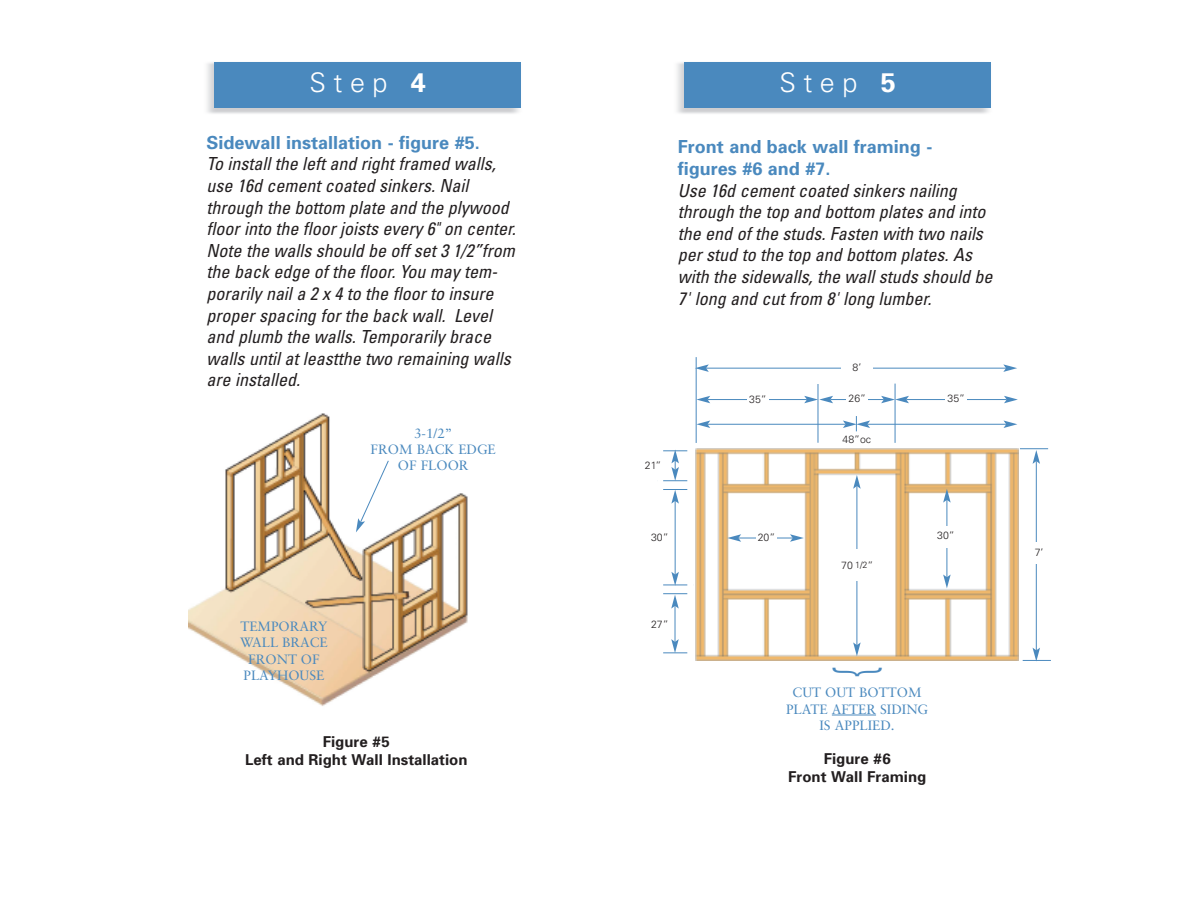
<style>
.page{position:relative;width:1188px;height:918px;background:#fff}
.page>*{position:absolute;margin:0;border:0;box-sizing:border-box;transform-origin:0 0}
.t1{font:300 54px "Gill Sans";color:#4a89be;scale:.67 1}
.t2{font:300 27px "Univers";letter-spacing:.28em;color:#fff}
.t3{font:italic condensed 18px/21.6px "Univers";color:#231f20}
.t4{font:700 18px/21.6px "Univers";color:#4a89be}
.t5{font:700 15px/18px "Univers";color:#231f20;text-align:center}
.t6{font:13.5px/16.2px "Sabon";color:#4a89be;text-align:center}
.t7{font:300 10.5px "Univers";color:#231f20}
.s1{font-weight:700}
</style>
<div class="page">
<div style="left:214px;top:62px;width:307px;height:46px;background:#4a89be"></div>
<img style="left:189px;top:413px;width:279px;height:293px">
<div style="left:355px;top:426px;width:157px;height:63px;background:#fff"></div>
<svg style="left:356px;top:460px;width:33px;height:72px"></svg>
<img style="left:696px;top:448px;width:322px;height:213px">
<div style="left:684px;top:62px;width:307px;height:46px;background:#4a89be"></div>
<hr style="left:706px;top:368px;width:300px;height:1px;background:#4a89be">
<svg style="left:695px;top:364px;width:14px;height:8px"></svg>
<svg style="left:1003px;top:364px;width:14px;height:8px"></svg>
<hr style="left:661px;top:489px;width:30px;height:1px;background:#4a89be">
<hr style="left:675px;top:606px;width:1px;height:36px;background:#4a89be">
<svg style="left:671px;top:639px;width:8px;height:13px"></svg>
<svg style="left:671px;top:595px;width:8px;height:14px"></svg>
<hr style="left:696px;top:357px;width:1px;height:86px;background:#4a89be">
<hr style="left:818px;top:384px;width:1px;height:59px;background:#4a89be">
<svg style="left:663px;top:450px;width:24px;height:31px"></svg>
<hr style="left:857px;top:486px;width:1px;height:159px;background:#4a89be">
<svg style="left:853px;top:642px;width:8px;height:14px"></svg>
<svg style="left:853px;top:475px;width:8px;height:14px"></svg>
<hr style="left:947px;top:500px;width:1px;height:77px;background:#4a89be">
<svg style="left:943px;top:575px;width:8px;height:13px"></svg>
<svg style="left:943px;top:489px;width:8px;height:14px"></svg>
<div style="left:934px;top:526px;width:24px;height:22px;background:#fff"></div>
<hr style="left:739px;top:538px;width:54px;height:1px;background:#4a89be">
<svg style="left:790px;top:534px;width:14px;height:8px"></svg>
<svg style="left:727px;top:534px;width:14px;height:8px"></svg>
<div style="left:841px;top:357px;width:32px;height:22px;background:#fff"></div>
<hr style="left:895px;top:384px;width:1px;height:59px;background:#4a89be">
<hr style="left:906px;top:399px;width:101px;height:1px;background:#4a89be">
<svg style="left:1004px;top:396px;width:14px;height:7px"></svg>
<div style="left:946px;top:388px;width:21px;height:22px;background:#fff"></div>
<hr style="left:830px;top:399px;width:54px;height:1px;background:#4a89be">
<svg style="left:881px;top:396px;width:28px;height:7px"></svg>
<div style="left:846px;top:388px;width:22px;height:22px;background:#fff"></div>
<hr style="left:708px;top:399px;width:99px;height:1px;background:#4a89be">
<svg style="left:696px;top:396px;width:14px;height:7px"></svg>
<svg style="left:804px;top:396px;width:29px;height:7px"></svg>
<div style="left:747px;top:389px;width:22px;height:22px;background:#fff"></div>
<hr style="left:708px;top:424px;width:138px;height:1px;background:#4a89be">
<svg style="left:696px;top:421px;width:14px;height:7px"></svg>
<hr style="left:867px;top:424px;width:139px;height:1px;background:#4a89be">
<svg style="left:843px;top:416px;width:27px;height:15px"></svg>
<svg style="left:1004px;top:421px;width:13px;height:7px"></svg>
<div style="left:839px;top:549px;width:37px;height:31px;background:#fff"></div>
<div style="left:756px;top:527px;width:21px;height:22px;background:#fff"></div>
<hr style="left:662px;top:593px;width:31px;height:1px;background:#4a89be">
<hr style="left:659px;top:585px;width:34px;height:1px;background:#4a89be">
<hr style="left:662px;top:652px;width:31px;height:1px;background:#4a89be">
<div style="left:687px;top:441px;width:6px;height:229px;background:#fff"></div>
<div style="left:657px;top:438px;width:6px;height:228px;background:#fff"></div>
<hr style="left:675px;top:501px;width:1px;height:73px;background:#4a89be">
<svg style="left:671px;top:572px;width:8px;height:14px"></svg>
<svg style="left:671px;top:490px;width:8px;height:14px"></svg>
<div style="left:635px;top:455px;width:36px;height:22px;background:#fff"></div>
<hr style="left:832px;top:715px;width:44px;height:1px;background:#4a89be">
<hr style="left:1036px;top:461px;width:1px;height:189px;background:#4a89be">
<div style="left:1027px;top:542px;width:24px;height:22px;background:#fff"></div>
<svg style="left:1020px;top:448px;width:28px;height:16px"></svg>
<svg style="left:1023px;top:648px;width:28px;height:14px"></svg>
<h2 class="t2" style="left:310px;top:73px;width:118px">Step <span class="s1">4</span></h2>
<p class="t4" style="left:207px;top:133px;width:275px">Sidewall installation - figure #5.</p>
<p class="t3" style="left:207px;top:155px;width:311px">To install the left and right framed walls, use 16d cement coated sinkers. Nail through the bottom plate and the plywood floor into the floor joists every 6" on center.<br>Note the walls should be off set 3 1/2”from the back edge of the floor. You may tem&shy;porarily nail a 2 x 4 to the floor to insure proper spacing for the back wall. Level and plumb the walls. Temporarily brace walls until at leastthe two remaining walls are installed.</p>
<p class="t6" style="left:371px;top:426px;width:127px">3-1/2”<br>FROM BACK EDGE<br>OF FLOOR</p>
<p class="t6" style="left:240px;top:619px;width:89px">TEMPORARY<br>WALL BRACE<br>FRONT OF<br>PLAYHOUSE</p>
<p class="t5" style="left:245px;top:734px;width:224px">Figure #5<br>Left and Right Wall Installation</p>
<h2 class="t2" style="left:779px;top:73px;width:118px">Step <span class="s1">5</span></h2>
<p class="t4" style="left:678px;top:138px;width:256px">Front and back wall framing - figures #6 and #7.</p>
<p class="t3" style="left:678px;top:181px;width:316px">Use 16d cement coated sinkers nailing through the top and bottom plates and into the end of the studs. Fasten with two nails per stud to the top and bottom plates. As with the sidewalls, the wall studs should be 7' long and cut from 8' long lumber.</p>
<p class="t7" style="left:853px;top:363px;width:10px">8’</p>
<p class="t7" style="left:645px;top:461px;width:18px">21”</p>
<p class="t7" style="left:749px;top:395px;width:19px">35”</p>
<p class="t7" style="left:849px;top:395px;width:19px">26”</p>
<p class="t7" style="left:948px;top:395px;width:19px">35”</p>
<p class="t7" style="left:843px;top:435px;width:30px">48”oc</p>
<p class="t7" style="left:651px;top:534px;width:19px">30”</p>
<p class="t7" style="left:758px;top:533px;width:19px">20”</p>
<p class="t7" style="left:841px;top:562px;width:34px">70 <sup>1/2</sup>”</p>
<p class="t7" style="left:937px;top:532px;width:19px">30”</p>
<p class="t7" style="left:651px;top:620px;width:19px">27”</p>
<h1 class="t1" style="left:819px;top:678px;width:19px;rotate:-90deg">{</h1>
<p class="t6" style="left:786px;top:686px;width:144px">CUT OUT BOTTOM<br>PLATE AFTER SIDING<br>IS APPLIED.</p>
<p class="t5" style="left:788px;top:751px;width:140px">Figure #6<br>Front Wall Framing</p>
<p class="t7" style="left:1035px;top:548px;width:10px">7’</p>
</div>
